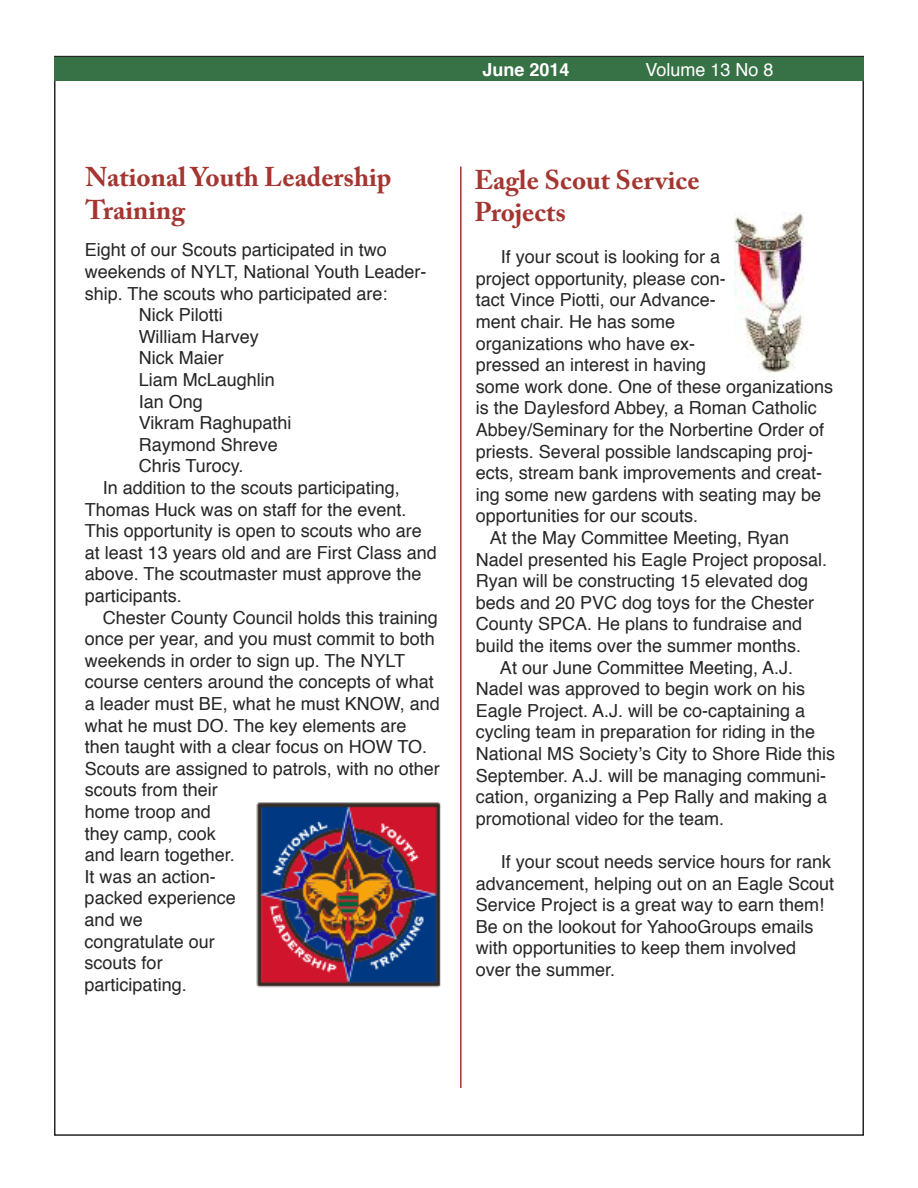
<style>
.page{position:relative;width:918px;height:1188px;background:#fff}
.page>*{position:absolute;margin:0;border:0;box-sizing:border-box;transform-origin:0 0}
.t1{font:700 27px/32.4px "Adobe Caslon Pro";color:#a43631}
.t2{font:18px/21.6px "Helvetica";color:#272627}
.t3{font:18px "Helvetica";color:#fff}
.t4{font:700 18px "Helvetica";color:#fff}
</style>
<div class="page">
<div style="left:54px;top:57px;width:810px;height:24px;background:#377146"></div>
<img style="left:256px;top:802px;width:185px;height:186px">
<img style="left:735px;top:213px;width:69px;height:159px">
<hr style="left:460px;top:166px;width:2px;height:922px;background:#a43631">
<p class="t4" style="left:482px;top:62px;width:89px">June 2014</p>
<p class="t3" style="left:645px;top:62px;width:130px">Volume 13 No 8</p>
<h1 class="t1" style="left:86px;top:164px;width:307px">National Youth Leadership<br>Training</h1>
<p class="t2" style="left:85px;top:241px;width:304px">Eight of our Scouts participated in two</p>
<p class="t2" style="left:85px;top:262px;width:343px">weekends of NYLT, National Youth Leader-</p>
<p class="t2" style="left:85px;top:284px;width:304px">ship. The scouts who participated are:</p>
<p class="t2" style="left:139px;top:306px;width:86px">Nick Pilotti</p>
<p class="t2" style="left:139px;top:327px;width:122px">William Harvey</p>
<p class="t2" style="left:139px;top:349px;width:87px">Nick Maier</p>
<p class="t2" style="left:139px;top:370px;width:138px">Liam McLaughlin</p>
<p class="t2" style="left:139px;top:392px;width:66px">Ian Ong</p>
<p class="t2" style="left:139px;top:414px;width:154px">Vikram Raghupathi</p>
<p class="t2" style="left:139px;top:435px;width:141px">Raymond Shreve</p>
<p class="t2" style="left:139px;top:457px;width:106px">Chris Turocy.</p>
<p class="t2" style="left:103px;top:478px;width:299px">In addition to the scouts participating,</p>
<p class="t2" style="left:85px;top:500px;width:323px">Thomas Huck was on staff for the event.</p>
<p class="t2" style="left:85px;top:522px;width:339px">This opportunity is open to scouts who are</p>
<p class="t2" style="left:85px;top:543px;width:354px">at least 13 years old and are First Class and</p>
<p class="t2" style="left:85px;top:565px;width:338px">above. The scoutmaster must approve the</p>
<p class="t2" style="left:85px;top:586px;width:99px">participants.</p>
<p class="t2" style="left:103px;top:608px;width:337px">Chester County Council holds this training</p>
<p class="t2" style="left:85px;top:630px;width:352px">once per year, and you must commit to both</p>
<p class="t2" style="left:85px;top:651px;width:322px">weekends in order to sign up. The NYLT</p>
<p class="t2" style="left:85px;top:673px;width:351px">course centers around the concepts of what</p>
<p class="t2" style="left:85px;top:694px;width:357px">a leader must BE, what he must KNOW, and</p>
<p class="t2" style="left:85px;top:716px;width:323px">what he must DO. The key elements are</p>
<p class="t2" style="left:85px;top:738px;width:344px">then taught with a clear focus on HOW TO.</p>
<p class="t2" style="left:85px;top:759px;width:357px">Scouts are assigned to patrols, with no other</p>
<p class="t2" style="left:85px;top:781px;width:135px">scouts from their</p>
<p class="t2" style="left:85px;top:802px;width:128px">home troop and</p>
<p class="t2" style="left:85px;top:824px;width:133px">they camp, cook</p>
<p class="t2" style="left:85px;top:846px;width:152px">and learn together.</p>
<p class="t2" style="left:85px;top:867px;width:133px">It was an action-</p>
<p class="t2" style="left:85px;top:889px;width:153px">packed experience</p>
<p class="t2" style="left:85px;top:910px;width:60px">and we</p>
<p class="t2" style="left:85px;top:932px;width:132px">congratulate our</p>
<p class="t2" style="left:85px;top:954px;width:80px">scouts for</p>
<p class="t2" style="left:85px;top:975px;width:104px">participating.</p>
<h1 class="t1" style="left:474px;top:166px;width:227px">Eagle Scout Service<br>Projects</h1>
<p class="t2" style="left:501px;top:248px;width:221px">If your scout is looking for a</p>
<p class="t2" style="left:476px;top:269px;width:251px">project opportunity, please con-</p>
<p class="t2" style="left:476px;top:291px;width:241px">tact Vince Piotti, our Advance-</p>
<p class="t2" style="left:476px;top:312px;width:201px">ment chair. He has some</p>
<p class="t2" style="left:476px;top:334px;width:221px">organizations who have ex-</p>
<p class="t2" style="left:476px;top:356px;width:232px">pressed an interest in having</p>
<p class="t2" style="left:476px;top:377px;width:359px">some work done. One of these organizations</p>
<p class="t2" style="left:476px;top:399px;width:342px">is the Daylesford Abbey, a Roman Catholic</p>
<p class="t2" style="left:476px;top:420px;width:350px">Abbey/Seminary for the Norbertine Order of</p>
<p class="t2" style="left:476px;top:442px;width:339px">priests. Several possible landscaping proj-</p>
<p class="t2" style="left:476px;top:464px;width:348px">ects, stream bank improvements and creat-</p>
<p class="t2" style="left:476px;top:485px;width:347px">ing some new gardens with seating may be</p>
<p class="t2" style="left:476px;top:507px;width:224px">opportunities for our scouts.</p>
<p class="t2" style="left:490px;top:528px;width:301px">At the May Committee Meeting, Ryan</p>
<p class="t2" style="left:476px;top:550px;width:353px">Nadel presented his Eagle Project proposal.</p>
<p class="t2" style="left:476px;top:572px;width:334px">Ryan will be constructing 15 elevated dog</p>
<p class="t2" style="left:476px;top:593px;width:340px">beds and 20 PVC dog toys for the Chester</p>
<p class="t2" style="left:476px;top:615px;width:328px">County SPCA. He plans to fundraise and</p>
<p class="t2" style="left:476px;top:636px;width:327px">build the items over the summer months.</p>
<p class="t2" style="left:500px;top:658px;width:295px">At our June Committee Meeting, A.J.</p>
<p class="t2" style="left:476px;top:680px;width:331px">Nadel was approved to begin work on his</p>
<p class="t2" style="left:476px;top:701px;width:331px">Eagle Project. A.J. will be co-captaining a</p>
<p class="t2" style="left:476px;top:723px;width:341px">cycling team in preparation for riding in the</p>
<p class="t2" style="left:476px;top:744px;width:361px">National MS Society’s City to Shore Ride this</p>
<p class="t2" style="left:476px;top:766px;width:352px">September. A.J. will be managing communi-</p>
<p class="t2" style="left:476px;top:788px;width:353px">cation, organizing a Pep Rally and making a</p>
<p class="t2" style="left:476px;top:809px;width:250px">promotional video for the team.</p>
<p class="t2" style="left:476px;top:852px;width:360px;text-indent:25px">If your scout needs service hours for rank advancement, helping out on an Eagle Scout Service Project is a great way to earn them!<br>Be on the lookout for YahooGroups emails with opportunities to keep them involved over the summer.</p>
</div>
